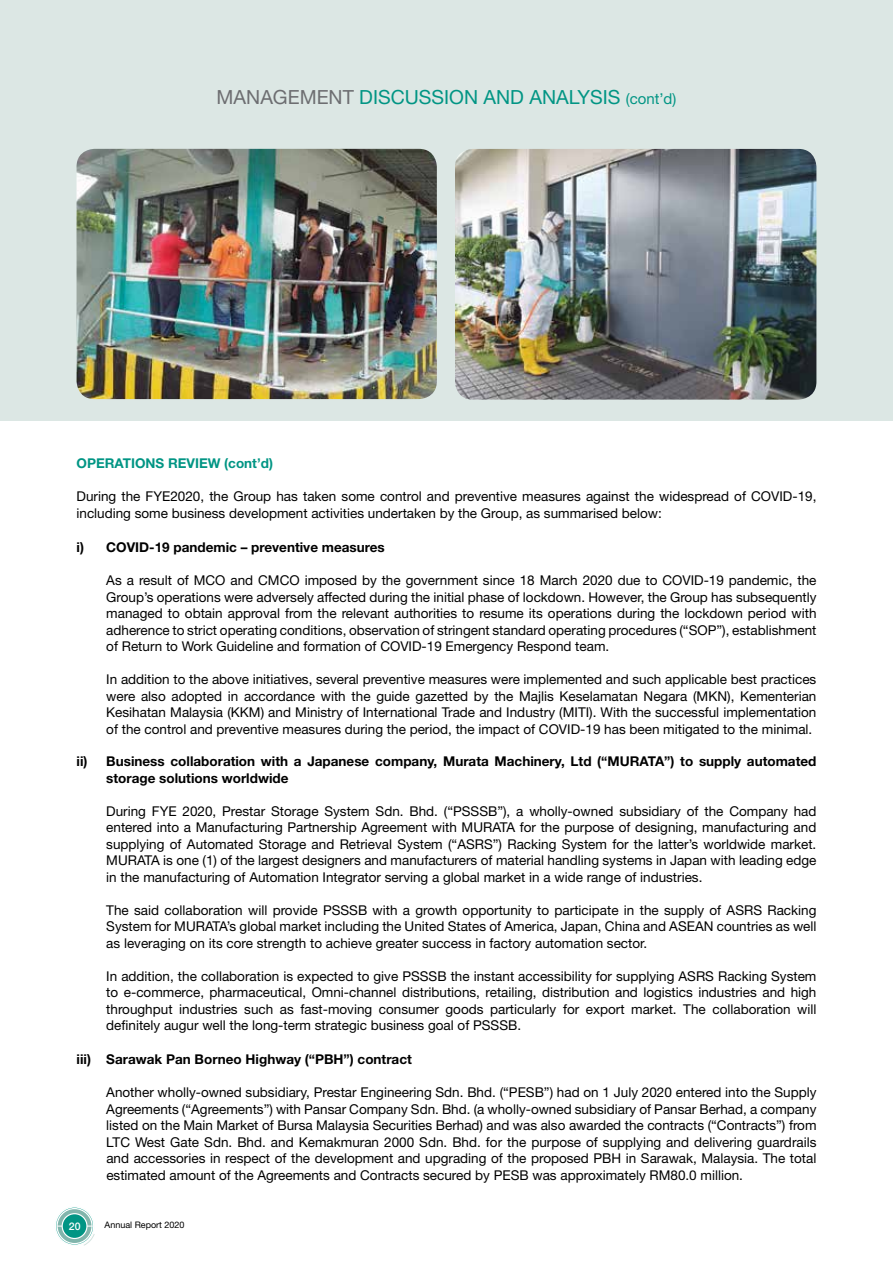
<style>
.page{position:relative;width:893px;height:1263px;background:#fff}
.page>*{position:absolute;margin:0;border:0;box-sizing:border-box;transform-origin:0 0}
.t1{font:19.5px "Helvetica Neue";color:#019584}
.t2{font:13.5px/16.5px "Helvetica Neue";color:#000;text-align:justify}
.t3{font:700 13.5px/16.4px "Helvetica Neue";color:#000}
.t4{font:700 13.5px "Helvetica Neue";color:#019584}
.t5{font:500 10.5px "Helvetica Neue";color:#fff}
.t6{font:9px "Helvetica Neue";color:#000}
.s1{color:#6d6e71}
.s2{font-size:15px}
</style>
<div class="page">
<svg style="left:56px;top:1207px;width:39px;height:39px"></svg>
<hr style="left:57px;top:1225px;width:36px;height:1px;background:#fff">
<svg style="left:62px;top:1213px;width:26px;height:26px"></svg>
<div style="left:63px;top:1214px;width:23px;height:24px;background:#019584;border-radius:50%"></div>
<div style="left:0;top:0;width:893px;height:421px;background:#dce7e4"></div>
<img style="left:455px;top:149px;width:361px;height:251px">
<img style="left:77px;top:149px;width:360px;height:250px">
<h1 class="t1" style="left:217px;top:83px;width:461px"><span class="s1">managem ent</span> discussion and analysis <span class="s2">(cont’d)</span></h1>
<p class="t4" style="left:77px;top:455px;width:198px">OPERATIONS REVIEW (cont’d)</p>
<p class="t2" style="left:77px;top:489px;width:741px">During the FYE2020, the Group has taken some control and preventive measures against the widespread of COVID-19, including some business development activities undertaken by the Group, as summarised below:</p>
<p class="t3" style="left:77px;top:539px;width:310px">i) COVID-19 pandemic – preventive measures</p>
<p class="t2" style="left:106px;top:573px;width:712px">As a result of MCO and CMCO imposed by the government since 18 March 2020 due to COVID-19 pandemic, the Group’s operations were adversely affected during the initial phase of lockdown. However, the Group has subsequently managed to obtain approval from the relevant authorities to resume its operations during the lockdown period with adherence to strict operating conditions, observation of stringent standard operating procedures (“SOP”), establishment of Return to Work Guideline and formation of COVID-19 Emergency Respond team.</p>
<p class="t2" style="left:106px;top:672px;width:712px">In addition to the above initiatives, several preventive measures were implemented and such applicable best practices were also adopted in accordance with the guide gazetted by the Majlis Keselamatan Negara (MKN), Kementerian Kesihatan Malaysia (KKM) and Ministry of International Trade and Industry (MITI). With the successful implementation of the control and preventive measures during the period, the impact of COVID-19 has been mitigated to the minimal.</p>
<p class="t3" style="left:106px;top:753px;width:712px;text-indent:-30px">ii) Business collaboration with a Japanese company, Murata Machinery, Ltd (“MURATA”) to supply automated storage solutions worldwide</p>
<p class="t2" style="left:106px;top:803px;width:365px">During FYE 2020, Prestar Storage System Sdn. Bhd. (“PSSS</p>
<p class="t2" style="left:106px;top:803px;width:712px;text-indent:382px">B”), a wholly-owned subsidiary of the Company had entered into a Manufacturing Partnership Agreement with MURATA for the purpose of designing, manufacturing and supplying of Automated Storage and Retrieval System (“ASRS”) Racking System for the latter’s worldwide market.<br>MURATA is one (1) of the largest designers and manufacturers of material handling systems in Japan with leading edge in the manufacturing of Automation Integrator serving a global market in a wide range of industries.</p>
<p class="t2" style="left:106px;top:902px;width:235px">The said collaboration will provide PSSS</p>
<p class="t2" style="left:106px;top:902px;width:712px;text-indent:252px">B with a growth opportunity to participate in the supply of ASRS Racking System for MURATA’s global market including the United States of America, Japan, China and ASEAN countries as well as leveraging on its core strength to achieve greater success in factory automation sector.</p>
<p class="t2" style="left:106px;top:968px;width:315px">In addition, the collaboration is expected to give PSSS</p>
<p class="t2" style="left:106px;top:968px;width:712px;text-indent:331px">B the instant accessibility for supplying ASRS Racking System to e-commerce, pharmaceutical, Omni-channel distributions, retailing, distribution and logistics industries and high throughput industries such as fast-moving consumer goods particularly for export market. The collaboration will definitely augur well the long-term strategic business goal of PSSSB.</p>
<p class="t3" style="left:77px;top:1051px;width:337px">iii) Sarawak Pan Borneo Highway (“PBH”) contract</p>
<p class="t2" style="left:106px;top:1085px;width:712px">Another wholly-owned subsidiary, Prestar Engineering Sdn. Bhd. (“PESB”) had on 1 July 2020 entered into the Supply Agreements (“Agreements”) with Pansar Company Sdn. Bhd. (a wholly-owned subsidiary of Pansar Berhad, a company listed on the Main Market of Bursa Malaysia Securities Berhad) and was also awarded the contracts (“Contracts”) from LTC West Gate Sdn. Bhd. and Kemakmuran 2000 Sdn. Bhd. for the purpose of supplying and delivering guardrails and accessories in respect of the development and upgrading of the proposed PBH in Sarawak, Malaysia. The total estimated amount of the Agreements and Contracts secured by PES B was approximately RM80.0 million.</p>
<p class="t5" style="left:69px;top:1217px;width:13px">20</p>
<p class="t6" style="left:104px;top:1218px;width:82px">Annual Report 2020</p>
</div>
